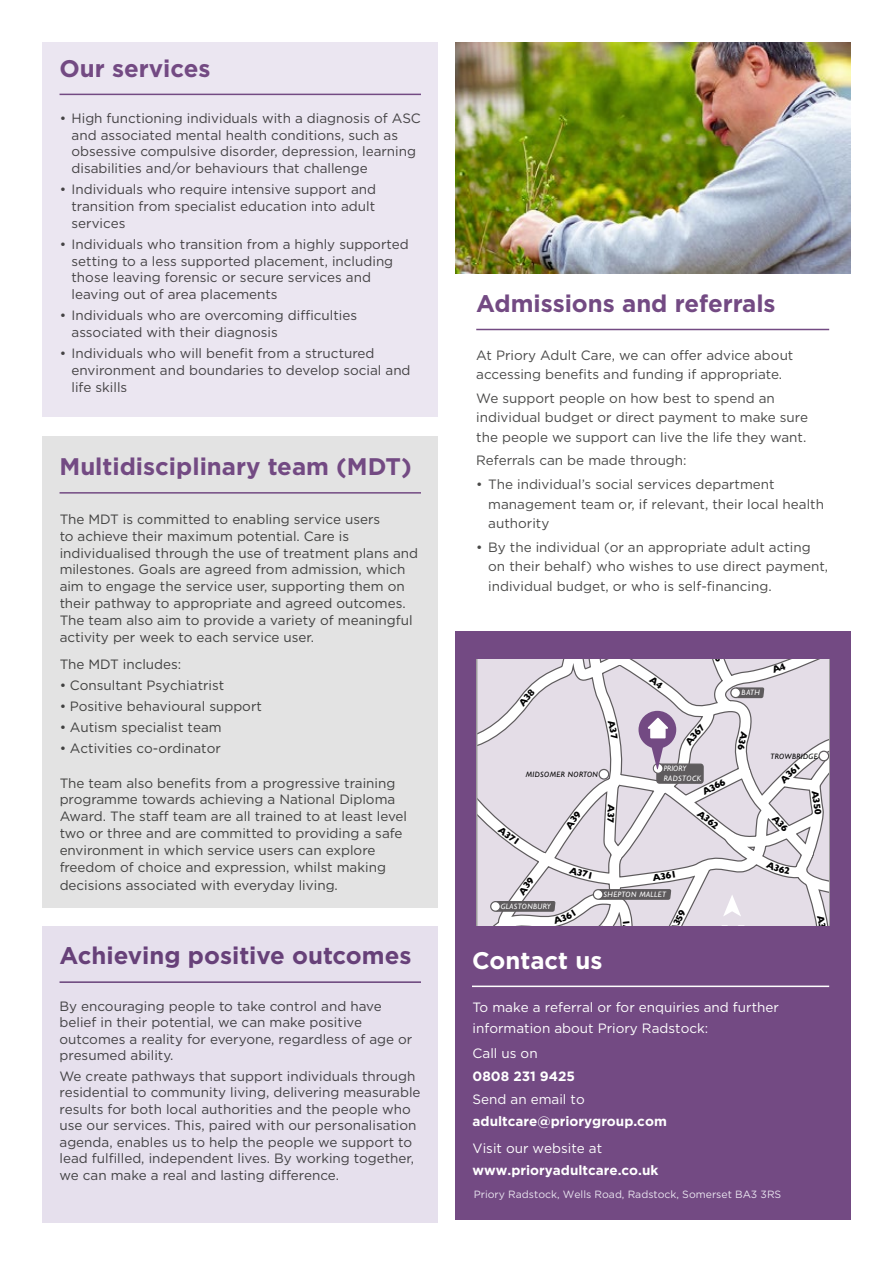
<style>
.page{position:relative;width:893px;height:1263px;background:#fff}
.page>*{position:absolute;margin:0;border:0;box-sizing:border-box;transform-origin:0 0}
.t1{font:700 24px "Gotham";color:#734a83}
.t2{font:700 24px "Gotham";color:#fff}
.t3{font:13.5px/16.8px "Gotham";color:#4a4a49}
.t4{font:13.5px/21px "Gotham";color:#fff}
.t5{font:700 13.5px "Gotham";color:#fff}
.t6{font:10.5px "Gotham";color:#e9e4ef}
.t7{font:700 9.75px "Gill Sans";color:#000}
.t8{font:italic 7.8px/9.4px "Gill Sans";letter-spacing:.05em;color:#fff}
.t9{font:italic 7.8px "Gill Sans";letter-spacing:.05em;color:#000}
</style>
<div class="page">
<div style="left:43px;top:926px;width:395px;height:297px;background:#e6e0ed"></div>
<div style="left:455px;top:631px;width:395px;height:589px;background:#734a83"></div>
<img style="left:455px;top:43px;width:395px;height:230px">
<div style="left:43px;top:43px;width:395px;height:374px;background:#ebe6f1"></div>
<div style="left:43px;top:437px;width:395px;height:471px;background:#e3e3e3"></div>
<hr style="left:472px;top:985px;width:357px;height:2px;background:#fff">
<hr style="left:60px;top:94px;width:361px;height:1px;background:#734a83">
<hr style="left:60px;top:492px;width:361px;height:2px;background:#734a83">
<hr style="left:476px;top:329px;width:353px;height:1px;background:#734a83">
<hr style="left:60px;top:981px;width:361px;height:2px;background:#734a83">
<svg style="left:477px;top:659px;width:352px;height:267px;background:#dfd9e1"></svg>
<svg style="left:607px;top:804px;width:8px;height:19px"></svg>
<svg style="left:608px;top:720px;width:10px;height:19px"></svg>
<svg style="left:697px;top:809px;width:22px;height:20px"></svg>
<svg style="left:766px;top:861px;width:24px;height:14px"></svg>
<svg style="left:685px;top:723px;width:20px;height:23px"></svg>
<svg style="left:715px;top:659px;width:8px;height:3px"></svg>
<svg style="left:771px;top:662px;width:15px;height:11px"></svg>
<svg style="left:779px;top:764px;width:21px;height:20px"></svg>
<svg style="left:812px;top:790px;width:9px;height:24px"></svg>
<svg style="left:817px;top:914px;width:9px;height:12px"></svg>
<svg style="left:518px;top:688px;width:17px;height:19px"></svg>
<svg style="left:498px;top:826px;width:21px;height:18px"></svg>
<svg style="left:565px;top:811px;width:16px;height:19px"></svg>
<svg style="left:494px;top:866px;width:181px;height:60px;background:#d2ced3"></svg>
<svg style="left:771px;top:814px;width:18px;height:18px"></svg>
<svg style="left:738px;top:731px;width:10px;height:19px"></svg>
<svg style="left:649px;top:676px;width:14px;height:13px"></svg>
<h1 class="t1" style="left:60px;top:52px;width:153px">Our services</h1>
<p class="t3" style="left:72px;top:109px;width:351px;text-indent:-12px">• High functioning individuals with a diagnosis of ASC and associated mental health conditions, such as obsessive compulsive disorder, depression, learning disabilities and/or behaviours that challenge</p>
<p class="t3" style="left:72px;top:181px;width:306px;text-align:justify;text-indent:-12px">• Individuals who require intensive support and transition from specialist education into adult services</p>
<p class="t3" style="left:72px;top:235px;width:339px;text-indent:-12px">• Individuals who transition from a highly supported setting to a less supported placement, including those leaving forensic or secure services and leaving out of area placements</p>
<p class="t3" style="left:72px;top:307px;width:287px;text-indent:-12px">• Individuals who are overcoming difficulties associated with their diagnosis</p>
<p class="t3" style="left:72px;top:345px;width:341px;text-indent:-12px">• Individuals who will benefit from a structured environment and boundaries to develop social and life skills</p>
<h1 class="t1" style="left:60px;top:451px;width:354px">Multidisciplinary team (MDT)</h1>
<p class="t3" style="left:60px;top:511px;width:360px">The MDT is committed to enabling service users<br>to achieve their maximum potential. Care is individualised through the use of treatment plans and milestones. Goals are agreed from admission, which aim to engage the service user, supporting them on their pathway to appropriate and agreed outcomes.<br>The team also aim to provide a variety of meaningful activity per week to each service user.</p>
<p class="t3" style="left:60px;top:655px;width:123px">The MDT includes:</p>
<p class="t3" style="left:59px;top:677px;width:166px">• Consultant Psychiatrist</p>
<p class="t3" style="left:59px;top:698px;width:204px">• Positive behavioural support</p>
<p class="t3" style="left:59px;top:719px;width:164px">• Autism specialist team</p>
<p class="t3" style="left:59px;top:740px;width:163px">• Activities co-ordinator</p>
<p class="t3" style="left:60px;top:774px;width:349px">The team also benefits from a progressive training programme towards achieving a National Diploma Award. The staff team are all trained to at least level two or three and are committed to providing a safe environment in which service users can explore freedom of choice and expression, whilst making</p>
<p class="t3" style="left:60px;top:876px;width:280px">decisions associated with everyday living.</p>
<h1 class="t1" style="left:60px;top:940px;width:353px">Achieving positive outcomes</h1>
<p class="t3" style="left:60px;top:997px;width:354px">By encouraging people to take control and have belief in their potential, we can make positive outcomes a reality for everyone, regardless of age or presumed ability.</p>
<p class="t3" style="left:60px;top:1067px;width:362px">We create pathways that support individuals through residential to community living, delivering measurable results for both local authorities and the people who use our services. This, paired with our personalisation agenda, enables us to help the people we support to lead fulfilled, independent lives. By working together, we can make a real and lasting difference.</p>
<h1 class="t1" style="left:476px;top:287px;width:301px">Admissions and referrals</h1>
<p class="t3" style="left:476px;top:345px;width:319px;line-height:19.5px">At Priory Adult Care, we can offer advice about accessing benefits and funding if appropriate.</p>
<p class="t3" style="left:476px;top:388px;width:333px;line-height:19.5px">We support people on how best to spend an individual budget or direct payment to make sure the people we support can live the life they want.</p>
<p class="t3" style="left:476px;top:452px;width:212px">Referrals can be made through:</p>
<p class="t3" style="left:488px;top:474px;width:337px;line-height:19.5px;text-indent:-12px">• The individual’s social services department management team or, if relevant, their local health authority</p>
<p class="t3" style="left:488px;top:537px;width:341px;line-height:19.5px;text-indent:-12px">• By the individual (or an appropriate adult acting on their behalf) who wishes to use direct payment, individual budget, or who is self-financing.</p>
<p class="t8" style="left:741px;top:688px;width:20px">BATH</p>
<p class="t9" style="left:526px;top:770px;width:74px">MIDSOMER NORTON</p>
<p class="t8" style="left:664px;top:764px;width:39px">PRIORY<br>RADSTOCK</p>
<p class="t7" style="left:700px;top:785px;width:26px;rotate:-27deg">A366</p>
<p class="t9" style="left:771px;top:751px;width:49px">TROWBRIDGE</p>
<p class="t8" style="left:501px;top:901px;width:51px">GLASTONBURY</p>
<p class="t8" style="left:604px;top:889px;width:64px">SHEPTON MALLET</p>
<p class="t7" style="left:665px;top:928px;width:26px;rotate:-63deg">A359</p>
<h1 class="t2" style="left:472px;top:944px;width:132px">Contact us</h1>
<p class="t4" style="left:473px;top:996px;width:308px">To make a referral or for enquiries and further information about Priory Radstock:</p>
<p class="t4" style="left:473px;top:1043px;width:67px">Call us on</p>
<p class="t5" style="left:473px;top:1067px;width:104px">0808 231 9425</p>
<p class="t4" style="left:473px;top:1088px;width:114px">Send an email to</p>
<p class="t5" style="left:473px;top:1112px;width:196px">adultcare@priorygroup.com</p>
<p class="t4" style="left:473px;top:1137px;width:131px">Visit our website at</p>
<p class="t5" style="left:473px;top:1161px;width:187px">www.prioryadultcare.co.uk</p>
<p class="t6" style="left:474px;top:1187px;width:309px">Priory Radstock, Wells Road, Radstock, Somerset BA3 3RS</p>
</div>
